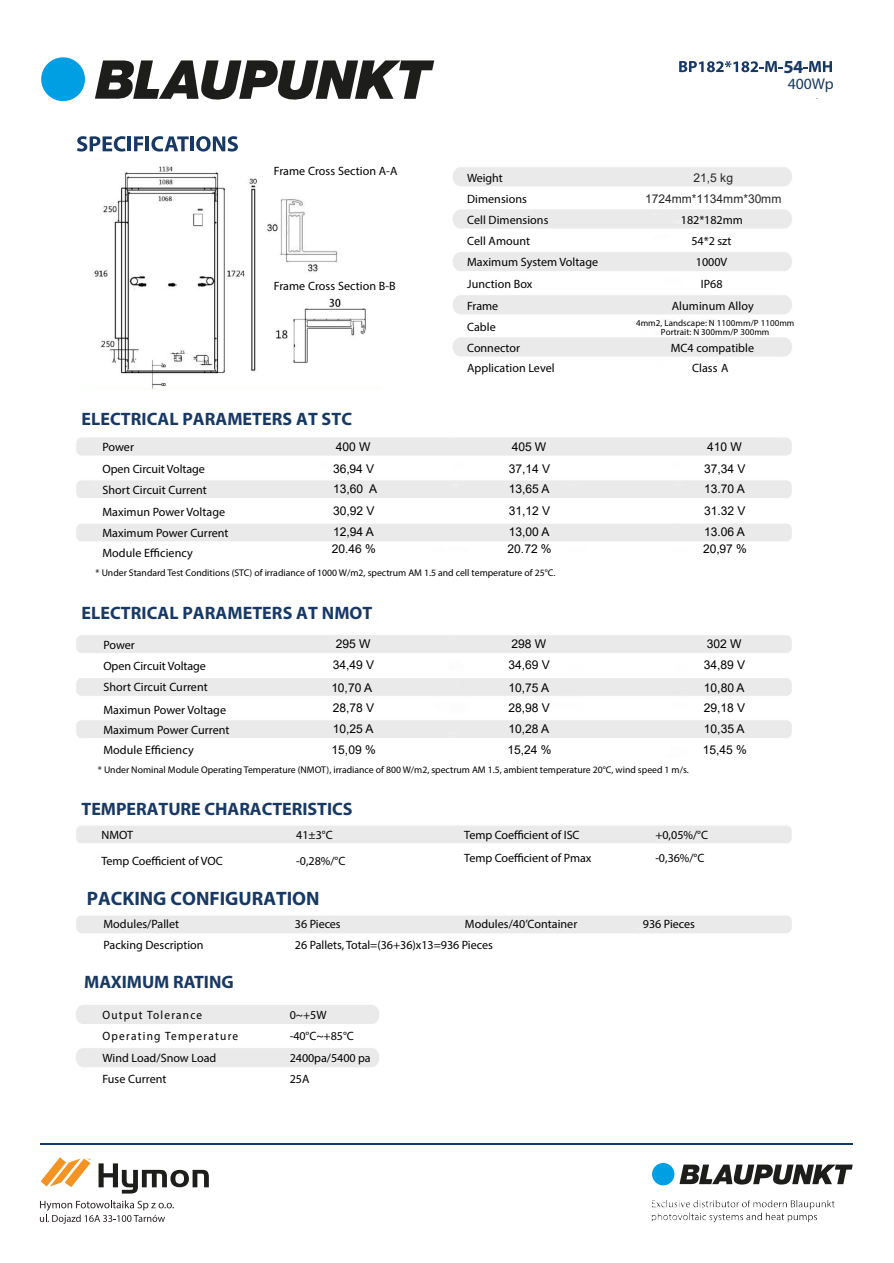
<style>
.page{position:relative;width:894px;height:1263px;background:#fff}
.page>*{position:absolute;margin:0;border:0;box-sizing:border-box;transform-origin:0 0}
.t1{font:700 19.5px "Myriad Pro";color:#183964}
.t2{font:700 18.6px "Myriad Pro";color:#183963}
.t3{font:700 18px "Myriad Pro";letter-spacing:.005em;color:#183964}
.t4{font:15.6px "Myriad Pro";color:#183963}
.t5{font:12px/21.3px "Myriad Pro";letter-spacing:.005em;color:#000}
.t6{font:12px/21.6px "Arial";letter-spacing:-.005em;color:#000}
.t7{font:12px/21.5px "Arial";letter-spacing:-.005em;color:#262626;text-align:center}
.t8{font:12px "Myriad Pro";letter-spacing:.11em;color:#000;scale:.94 1}
.t9{font:12px "Myriad Pro";letter-spacing:.11em;color:#000;scale:.93 1}
.t10{font:9.75px "Myriad Pro";color:#000}
.t11{font:9px/9px "Myriad Pro";letter-spacing:.005em;color:#000;text-align:center}
</style>
<div class="page">
<img style="left:54px;top:99px;width:738px;height:968px">
<img style="left:652px;top:1200px;width:182px;height:8px">
<div style="left:652px;top:1163px;width:22px;height:22px;background:#009fe3;border-radius:50%"></div>
<svg style="left:679px;top:1164px;width:173px;height:21px"></svg>
<svg style="left:99px;top:1163px;width:110px;height:30px"></svg>
<svg style="left:41px;top:1157px;width:50px;height:30px"></svg>
<svg style="left:40px;top:1200px;width:134px;height:24px"></svg>
<img style="left:41px;top:1143px;width:811px;height:1px">
<div style="left:41px;top:57px;width:44px;height:44px;background:#009fe3;border-radius:50%"></div>
<svg style="left:95px;top:60px;width:339px;height:40px"></svg>
<svg style="left:679px;top:61px;width:103px;height:11px"></svg>
<svg style="left:803px;top:61px;width:29px;height:11px"></svg>
<svg style="left:77px;top:136px;width:49px;height:16px"></svg>
<hr style="left:128px;top:136px;width:3px;height:15px;background:#183963">
<svg style="left:134px;top:136px;width:9px;height:15px"></svg>
<hr style="left:146px;top:136px;width:3px;height:15px;background:#183963">
<svg style="left:151px;top:136px;width:38px;height:16px"></svg>
<hr style="left:190px;top:136px;width:4px;height:15px;background:#183963">
<svg style="left:196px;top:136px;width:42px;height:16px"></svg>
<img style="left:69px;top:158px;width:312px;height:231px">
<h2 class="t2" style="left:783px;top:59px;width:22px">54</h2>
<p class="t5" style="left:274px;top:161px;width:125px">Frame Cross Section A-A</p>
<p class="t5" style="left:274px;top:277px;width:124px">Frame Cross Section B-B</p>
<h3 class="t3" style="left:82px;top:412px;width:272px">ELECTRICAL PARAMETERS AT STC</h3>
<p class="t5" style="left:467px;top:168px;width:83px">Weight<br>Dimensions<br>Cell Dimensions</p>
<h3 class="t4" style="left:787px;top:77px;width:47px">400Wp</h3>
<p class="t7" style="left:645px;top:168px;width:138px">21,5 kg<br>1724mm*1134mm*30mm</p>
<p class="t5" style="left:681px;top:210px;width:63px">182*182mm</p>
<p class="t5" style="left:467px;top:232px;width:65px">Cell Amount</p>
<p class="t5" style="left:691px;top:232px;width:41px">54*2 szt</p>
<p class="t5" style="left:467px;top:253px;width:132px">Maximum System Voltage</p>
<p class="t5" style="left:696px;top:253px;width:33px">1000V</p>
<p class="t5" style="left:467px;top:274px;width:67px">Junction Box</p>
<p class="t5" style="left:701px;top:274px;width:23px">IP68</p>
<p class="t5" style="left:467px;top:296px;width:33px">Frame</p>
<p class="t5" style="left:672px;top:296px;width:83px">Aluminum Alloy</p>
<p class="t5" style="left:467px;top:317px;width:30px">Cable</p>
<p class="t11" style="left:636px;top:319px;width:160px">4mm2, Landscape: N 1100mm/P 1100mm<br>Portrait: N 300mm/P 300mm</p>
<p class="t5" style="left:467px;top:338px;width:54px">Connector</p>
<p class="t5" style="left:670px;top:338px;width:85px">MC4 compatible</p>
<p class="t5" style="left:467px;top:358px;width:89px">Application Level</p>
<p class="t5" style="left:692px;top:358px;width:38px">Class A</p>
<p class="t6" style="left:336px;top:437px;width:36px">400 W</p>
<p class="t6" style="left:511px;top:437px;width:36px">405 W</p>
<p class="t6" style="left:704px;top:437px;width:43px">410 W<br>37,34 V</p>
<p class="t6" style="left:704px;top:479px;width:43px;text-align:justify">13.70 A 31.32 V 13.06 A</p>
<p class="t6" style="left:703px;top:539px;width:45px">20,97 %</p>
<p class="t5" style="left:102px;top:437px;width:128px">Power<br>Open Circuit Voltage<br>Short Circuit Current<br>Maximun Power Voltage<br>Maximum Power Current</p>
<p class="t10" style="left:96px;top:568px;width:461px">* Under Standard Test Conditions (STC) of irradiance of 1000 W/m2, spectrum AM 1.5 and cell temperature of 25°C.</p>
<p class="t6" style="left:333px;top:459px;width:43px">36,94 V</p>
<p class="t6" style="left:509px;top:459px;width:43px">37,14 V</p>
<p class="t6" style="left:333px;top:479px;width:46px">13,60 A</p>
<p class="t6" style="left:509px;top:479px;width:42px">13,65 A</p>
<p class="t6" style="left:333px;top:501px;width:43px">30,92 V</p>
<p class="t6" style="left:509px;top:501px;width:43px">31,12 V</p>
<p class="t6" style="left:333px;top:522px;width:42px">12,94 A</p>
<p class="t6" style="left:509px;top:522px;width:42px">13,00 A</p>
<p class="t6" style="left:332px;top:539px;width:46px">20.46 %</p>
<p class="t6" style="left:507px;top:539px;width:46px">20.72 %</p>
<p class="t5" style="left:102px;top:543px;width:92px">Module Efficiency</p>
<h3 class="t3" style="left:82px;top:605px;width:292px">ELECTRICAL PARAMETERS AT NMOT</h3>
<p class="t5" style="left:103px;top:635px;width:106px">Power<br>Open Circuit Voltage<br>Short Circuit Current</p>
<p class="t5" style="left:103px;top:700px;width:124px">Maximun Power Voltage</p>
<p class="t5" style="left:103px;top:720px;width:128px;line-height:20.4px">Maximum Power Current<br>Module Efficiency</p>
<p class="t6" style="left:336px;top:634px;width:36px">295 W</p>
<p class="t6" style="left:511px;top:634px;width:36px">298 W</p>
<p class="t6" style="left:707px;top:634px;width:36px">302 W</p>
<p class="t6" style="left:333px;top:655px;width:43px">34,49 V</p>
<p class="t6" style="left:508px;top:655px;width:43px">34,69 V</p>
<p class="t6" style="left:704px;top:655px;width:43px">34,89 V</p>
<p class="t6" style="left:331px;top:678px;width:42px">10,70 A</p>
<p class="t6" style="left:508px;top:678px;width:42px">10,75 A</p>
<p class="t6" style="left:704px;top:678px;width:42px">10,80 A</p>
<p class="t6" style="left:333px;top:698px;width:43px">28,78 V</p>
<p class="t6" style="left:508px;top:698px;width:43px">28,98 V</p>
<p class="t6" style="left:704px;top:698px;width:43px">29,18 V</p>
<p class="t6" style="left:333px;top:719px;width:42px">10,25 A</p>
<p class="t6" style="left:508px;top:719px;width:42px">10,28 A</p>
<p class="t6" style="left:704px;top:719px;width:42px">10,35 A</p>
<p class="t6" style="left:331px;top:740px;width:46px">15,09 %</p>
<p class="t6" style="left:507px;top:740px;width:46px">15,24 %</p>
<p class="t6" style="left:702px;top:740px;width:46px">15,45 %</p>
<p class="t10" style="left:98px;top:766px;width:592px">* Under Nominal Module Operating Temperature (NMOT), irradiance of 800 W/m2, spectrum AM 1.5, ambient temperature 20°C, wind speed 1 m/s.</p>
<h3 class="t3" style="left:82px;top:801px;width:272px">TEMPERATURE CHARACTERISTICS</h3>
<p class="t5" style="left:101px;top:825px;width:33px">NMOT</p>
<p class="t5" style="left:296px;top:825px;width:38px">41±3°C</p>
<p class="t5" style="left:464px;top:825px;width:117px">Temp Coefficient of ISC</p>
<p class="t5" style="left:655px;top:825px;width:54px">+0,05%/°C</p>
<p class="t5" style="left:101px;top:852px;width:123px">Temp Coefficient of VOC</p>
<p class="t5" style="left:296px;top:852px;width:51px">-0,28%/°C</p>
<p class="t5" style="left:464px;top:849px;width:129px">Temp Coefficient of Pmax</p>
<p class="t5" style="left:655px;top:849px;width:51px">-0,36%/°C</p>
<h1 class="t1" style="left:87px;top:890px;width:234px">PACKING CONFIGURATION</h1>
<p class="t5" style="left:103px;top:914px;width:77px">Modules/Pallet</p>
<p class="t5" style="left:295px;top:914px;width:47px">36 Pieces</p>
<p class="t5" style="left:465px;top:914px;width:114px">Modules/40’Container</p>
<p class="t5" style="left:643px;top:914px;width:53px">936 Pieces</p>
<p class="t5" style="left:103px;top:935px;width:101px">Packing Description</p>
<p class="t5" style="left:295px;top:935px;width:199px">26 Pallets, Total=(36+36)x13=936 Pieces</p>
<h3 class="t3" style="left:84px;top:974px;width:151px">MAXIMUM RATING</h3>
<p class="t9" style="left:102px;top:1010px;width:109px">Output Tolerance</p>
<p class="t5" style="left:290px;top:1005px;width:66px;line-height:21.8px">0~+5W -40°C~+85°C</p>
<p class="t5" style="left:102px;top:1048px;width:115px">Wind Load/Snow Load</p>
<p class="t5" style="left:290px;top:1048px;width:82px">2400pa/5400 pa</p>
<p class="t8" style="left:102px;top:1031px;width:146px">Operating Temperature</p>
<p class="t5" style="left:102px;top:1069px;width:66px">Fuse Current</p>
<p class="t5" style="left:290px;top:1069px;width:21px">25A</p>
</div>
